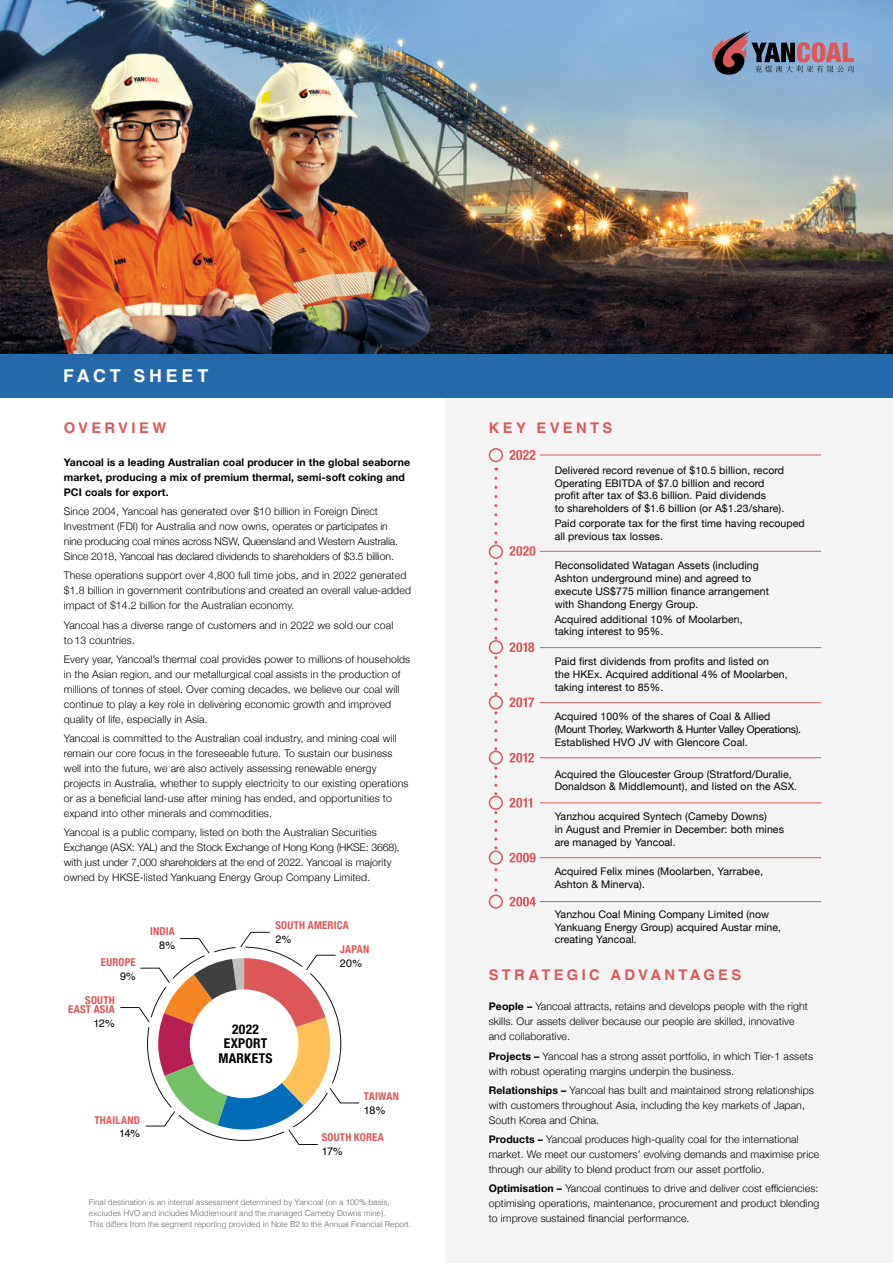
<style>
.page{position:relative;width:893px;height:1263px;background:#fff}
.page>*{position:absolute;margin:0;border:0;box-sizing:border-box;transform-origin:0 0}
.t1{font:700 17.7px "Helvetica";letter-spacing:.22em;color:#fff}
.t2{font:700 14.7px "Helvetica";letter-spacing:.23em;color:#dc5858}
.t3{font:700 condensed 13.5px/14.9px "Helvetica Neue";letter-spacing:.02em;color:#000;text-align:center}
.t4{font:700 condensed 10.8px/9.4px "Helvetica Neue";letter-spacing:.025em;color:#dc5858;text-align:right}
.t5{font:10.8px "Helvetica";letter-spacing:-.04em;color:#000}
.t6{font:300 10.5px/15px "Helvetica Neue";letter-spacing:.01em;color:#000}
.t7{font:10.5px/12.8px "Helvetica Neue";letter-spacing:.01em;color:#000}
.t8{font:300 10.5px/15px "Helvetica Neue";letter-spacing:-.01em;color:#000}
.t9{font:700 10.5px/15px "Helvetica Neue";letter-spacing:.01em;color:#000}
.t10{font:300 8.1px/10.9px "Helvetica";letter-spacing:-.01em;color:#6b6764}
.s1{font-weight:700}
</style>
<div class="page">
<div style="left:446px;top:374px;width:447px;height:889px;background:#f4f4f4"></div>
<svg style="left:494px;top:563px;width:3px;height:20px"></svg>
<svg style="left:494px;top:713px;width:3px;height:38px"></svg>
<svg style="left:494px;top:591px;width:3px;height:49px"></svg>
<svg style="left:494px;top:658px;width:3px;height:37px"></svg>
<svg style="left:494px;top:478px;width:3px;height:67px"></svg>
<svg style="left:494px;top:768px;width:3px;height:28px"></svg>
<svg style="left:494px;top:813px;width:3px;height:37px"></svg>
<svg style="left:494px;top:869px;width:3px;height:23px"></svg>
<svg style="left:509px;top:642px;width:25px;height:10px"></svg>
<div style="left:489px;top:640px;width:14px;height:14px;border:2px solid #dc5858;border-radius:50%"></div>
<hr style="left:540px;top:647px;width:281px;height:1px;background:#dc5858">
<svg style="left:509px;top:546px;width:26px;height:10px"></svg>
<div style="left:489px;top:545px;width:14px;height:14px;border:2px solid #dc5858;border-radius:50%"></div>
<div style="left:489px;top:448px;width:14px;height:14px;border:2px solid #dc5858;border-radius:50%"></div>
<hr style="left:540px;top:551px;width:281px;height:1px;background:#dc5858">
<hr style="left:540px;top:455px;width:281px;height:1px;background:#dc5858">
<svg style="left:509px;top:697px;width:25px;height:10px"></svg>
<div style="left:489px;top:695px;width:14px;height:14px;border:2px solid #dc5858;border-radius:50%"></div>
<hr style="left:540px;top:702px;width:281px;height:1px;background:#dc5858">
<svg style="left:509px;top:753px;width:25px;height:9px"></svg>
<div style="left:489px;top:751px;width:14px;height:14px;border:2px solid #dc5858;border-radius:50%"></div>
<hr style="left:540px;top:757px;width:281px;height:1px;background:#dc5858">
<svg style="left:509px;top:798px;width:23px;height:10px"></svg>
<div style="left:489px;top:796px;width:14px;height:14px;border:2px solid #dc5858;border-radius:50%"></div>
<hr style="left:540px;top:802px;width:281px;height:1px;background:#dc5858">
<svg style="left:509px;top:853px;width:27px;height:9px"></svg>
<div style="left:489px;top:850px;width:14px;height:15px;border:2px solid #dc5858;border-radius:50%"></div>
<hr style="left:540px;top:857px;width:281px;height:1px;background:#dc5858">
<svg style="left:509px;top:897px;width:27px;height:9px"></svg>
<div style="left:489px;top:894px;width:14px;height:15px;border:2px solid #dc5858;border-radius:50%"></div>
<hr style="left:540px;top:901px;width:281px;height:1px;background:#dc5858">
<svg style="left:120px;top:932px;width:240px;height:213px"></svg>
<img style="left:0;top:0;width:893px;height:354px">
<div style="left:0;top:354px;width:893px;height:43px;background:#2569ab"></div>
<svg style="left:509px;top:450px;width:26px;height:10px"></svg>
<svg style="left:712px;top:31px;width:142px;height:44px;background:#7d7e96"></svg>
<h1 class="t1" style="left:63px;top:365px;width:147px">FACT SHEET</h1>
<h2 class="t2" style="left:64px;top:419px;width:104px">OVERVIEW</h2>
<h2 class="t2" style="left:489px;top:419px;width:125px">KEY EVENTS</h2>
<p class="t9" style="left:64px;top:455px;width:348px">Yancoal is a leading Australian coal producer in the global seaborne market, producing a mix of premium thermal, semi-soft coking and<br>PCI coals for export.</p>
<p class="t8" style="left:64px;top:503px;width:336px">Since 2004, Yancoal has generated over $10 billion in Foreign Direct Investment (FDI) for Australia and now owns, operates or participates in nine producing coal mines across NSW, Queensland and Western Australia.<br>Since 2018, Yancoal has declared dividends to shareholders of $3.5 billion.</p>
<p class="t6" style="left:64px;top:567px;width:349px">These operations support over 4,800 full time jobs, and in 2022 generated $1.8 billion in government contributions and created an overall value-added impact of $14.2 billion for the Australian economy.</p>
<p class="t6" style="left:64px;top:617px;width:331px">Yancoal has a diverse range of customers and in 2022 we sold our coal to 13 countries.</p>
<p class="t6" style="left:64px;top:651px;width:348px">Every year, Yancoal’s thermal coal provides power to millions of households in the Asian region, and our metallurgical coal assists in the production of millions of tonnes of steel. Over coming decades, we believe our coal will continue to play a key role in delivering economic growth and improved quality of life, especially in Asia.</p>
<p class="t6" style="left:64px;top:730px;width:346px">Yancoal is committed to the Australian coal industry, and mining coal will remain our core focus in the foreseeable future. To sustain our business well into the future, we are also actively assessing renewable energy projects in Australia, whether to supply electricity to our existing operations or as a beneficial land-use after mining has ended, and opportunities to expand into other minerals and commodities.</p>
<p class="t6" style="left:64px;top:824px;width:337px">Yancoal is a public company, listed on both the Australian Securities Exchange (ASX: YAL) and the Stock Exchange of Hong Kong (HKSE: 3668), with just under 7,000 shareholders at the end of 2022. Yancoal is majority owned by HKSE-listed Yankuang Energy Group Company Limited.</p>
<p class="t4" style="left:101px;top:957px;width:36px">EUROPE</p>
<p class="t5" style="left:120px;top:968px;width:17px">9%</p>
<p class="t4" style="left:68px;top:994px;width:48px">SOUTH<br>EAST ASIA</p>
<p class="t5" style="left:93px;top:1015px;width:23px">12%</p>
<p class="t4" style="left:150px;top:926px;width:26px">INDIA</p>
<p class="t5" style="left:159px;top:937px;width:17px">8%</p>
<p class="t4" style="left:95px;top:1114px;width:47px">THAILAND</p>
<p class="t5" style="left:119px;top:1125px;width:22px">14%</p>
<p class="t4" style="left:275px;top:919px;width:75px">SOUTH AMERICA</p>
<p class="t5" style="left:275px;top:931px;width:17px">2%</p>
<p class="t4" style="left:340px;top:943px;width:31px">JAPAN</p>
<p class="t5" style="left:340px;top:954px;width:24px">20%</p>
<p class="t3" style="left:218px;top:1020px;width:56px">2022<br>EXPORT<br>MARKETS</p>
<p class="t4" style="left:364px;top:1090px;width:36px">TAIWAN</p>
<p class="t5" style="left:364px;top:1101px;width:23px">18%</p>
<p class="t4" style="left:322px;top:1132px;width:64px">SOUTH KOREA</p>
<p class="t5" style="left:322px;top:1143px;width:23px">17%</p>
<p class="t10" style="left:89px;top:1196px;width:324px">Final destination is an internal assessment determined by Yancoal (on a 100% basis, excludes HVO and includes Middlemount and the managed Cameby Downs mine).<br>This differs from the segment reporting provided in Note B2 to the Annual Financial Report.</p>
<p class="t7" style="left:555px;top:464px;width:231px">Delivered record revenue of $10.5 billion, record Operating EBITDA of $7.0 billion and record profit after tax of $3.6 billion. Paid dividends<br>to shareholders of $1.6 billion (or A$1.23/share).</p>
<p class="t7" style="left:555px;top:517px;width:252px">Paid corporate tax for the first time having recouped all previous tax losses.</p>
<p class="t7" style="left:555px;top:560px;width:216px">Reconsolidated Watagan Assets (including Ashton underground mine) and agreed to execute US$775 million finance arrangement with Shandong Energy Group.</p>
<p class="t7" style="left:555px;top:613px;width:189px">Acquired additional 10% of Moolarben, taking interest to 95%.</p>
<p class="t7" style="left:555px;top:655px;width:235px">Paid first dividends from profits and listed on<br>the HKEx. Acquired additional 4% of Moolarben, taking interest to 85%.</p>
<p class="t7" style="left:555px;top:711px;width:248px">Acquired 100% of the shares of Coal &amp; Allied (Mount Thorley, Warkworth &amp; Hunter Valley Operations).<br>Established HVO JV with Glencore Coal.</p>
<p class="t7" style="left:555px;top:768px;width:244px">Acquired the Gloucester Group (Stratford/Duralie,<br>Donaldson &amp; Middlemount), and listed on the ASX.</p>
<p class="t7" style="left:555px;top:811px;width:231px">Yanzhou acquired Syntech (Cameby Downs)<br>in August and Premier in December: both mines are managed by Yancoal.</p>
<p class="t7" style="left:555px;top:866px;width:210px">Acquired Felix mines (Moolarben, Yarrabee,<br>Ashton &amp; Minerva).</p>
<p class="t7" style="left:555px;top:908px;width:228px">Yanzhou Coal Mining Company Limited (now<br>Yankuang Energy Group) acquired Austar mine, creating Yancoal.</p>
<h2 class="t2" style="left:489px;top:966px;width:254px">STRATEGIC ADVANTAGES</h2>
<p class="t6" style="left:489px;top:998px;width:321px"><span class="s1">People –</span> Yancoal attracts, retains and develops people with the right skills. Our assets deliver because our people are skilled, innovative and collaborative.</p>
<p class="t6" style="left:489px;top:1047px;width:326px"><span class="s1">Projects –</span> Yancoal has a strong asset portfolio, in which Tier-1 assets with robust operating margins underpin the business.</p>
<p class="t6" style="left:489px;top:1082px;width:327px"><span class="s1">Relationships –</span> Yancoal has built and maintained strong relationships with customers throughout Asia, including the key markets of Japan,<br>South Korea and China.</p>
<p class="t6" style="left:489px;top:1131px;width:332px"><span class="s1">Products –</span> Yancoal produces high-quality coal for the international market. We meet our customers’ evolving demands and maximise price through our ability to blend product from our asset portfolio.</p>
<p class="t6" style="left:489px;top:1180px;width:332px;text-align:justify"><span class="s1">Optimisation –</span> Yancoal continues to drive and deliver cost efficiencies: optimising operations, maintenance, procurement and product blending to improve sustained financial performance.</p>
</div>
